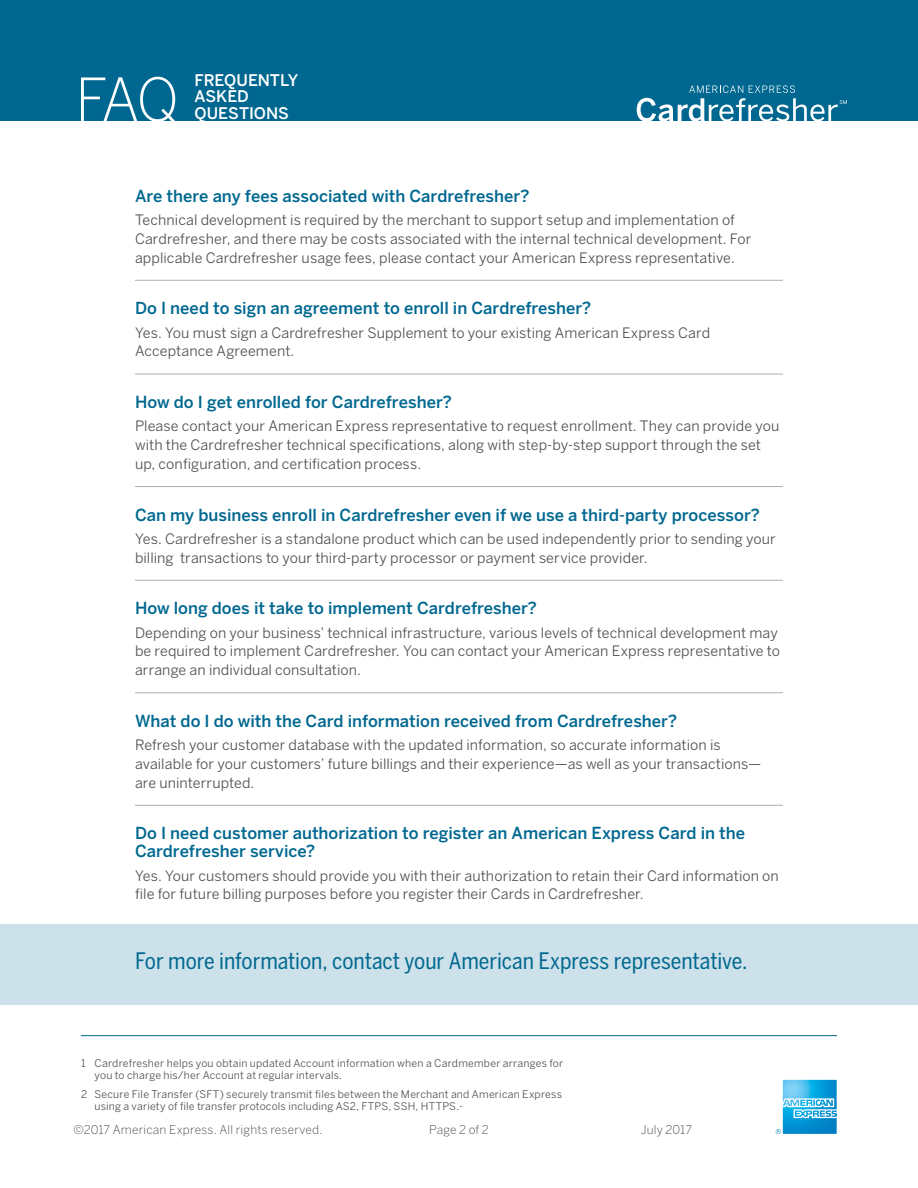
<style>
.page{position:relative;width:918px;height:1188px;background:#fff}
.page>*{position:absolute;margin:0;border:0;box-sizing:border-box;transform-origin:0 0}
.t1{font:22.5px "Benton Sans Cond";letter-spacing:-.005em;color:#006890}
.t2{font:500 16.5px/18px "Benton Sans";color:#006890}
.t3{font:500 15.9px/16.5px "Benton Sans";color:#fff}
.t4{font:14.25px/18.8px "Benton Sans";letter-spacing:.005em;color:#4d4f53}
.t5{font:300 12px "Benton Sans";letter-spacing:.015em;color:#4d4f53}
.t6{font:10.5px/12px "Benton Sans";letter-spacing:.02em;color:#4d4f53}
</style>
<div class="page">
<div style="left:0;top:924px;width:918px;height:81px;background:#cce1e9"></div>
<svg style="left:776px;top:1080px;width:61px;height:54px;background:#52b8e4"></svg>
<hr style="left:81px;top:1035px;width:756px;height:1px;background:#006890">
<hr style="left:135px;top:280px;width:648px;height:1px;background:#afb0b1">
<hr style="left:135px;top:374px;width:648px;height:1px;background:#afb0b1">
<hr style="left:135px;top:486px;width:648px;height:1px;background:#afb0b1">
<hr style="left:135px;top:580px;width:648px;height:1px;background:#afb0b1">
<hr style="left:135px;top:692px;width:648px;height:1px;background:#afb0b1">
<hr style="left:135px;top:805px;width:648px;height:1px;background:#afb0b1">
<div style="left:0;top:0;width:918px;height:121px;background:#006890"></div>
<svg style="left:637px;top:85px;width:210px;height:36px"></svg>
<svg style="left:81px;top:77px;width:95px;height:44px"></svg>
<p class="t3" style="left:195px;top:71px;width:105px">FREQUENTLY<br>ASKED<br>QUESTIONS</p>
<p class="t2" style="left:135px;top:187px;width:396px">Are there any fees associated with Cardrefresher?</p>
<p class="t4" style="left:135px;top:211px;width:618px">Technical development is required by the merchant to support setup and implementation of<br>Cardrefresher, and there may be costs associated with the internal technical development. For applicable Cardrefresher usage fees, please contact your American Express representative.</p>
<p class="t2" style="left:135px;top:299px;width:458px">Do I need to sign an agreement to enroll in Cardrefresher?</p>
<p class="t4" style="left:135px;top:323px;width:577px">Yes. You must sign a Cardrefresher Supplement to your existing American Express Card<br>Acceptance Agreement.</p>
<p class="t2" style="left:135px;top:393px;width:318px">How do I get enrolled for Cardrefresher?</p>
<p class="t4" style="left:135px;top:417px;width:646px">Please contact your American Express representative to request enrollment. They can provide you with the Cardrefresher technical specifications, along with step-by-step support through the set up, configuration, and certification process.</p>
<p class="t2" style="left:135px;top:506px;width:627px">Can my business enroll in Cardrefresher even if we use a third-party processor?</p>
<p class="t4" style="left:135px;top:529px;width:642px">Yes. Cardrefresher is a standalone product which can be used independently prior to sending your billing transactions to your third-party processor or payment service provider.</p>
<p class="t2" style="left:135px;top:599px;width:404px">How long does it take to implement Cardrefresher?</p>
<p class="t4" style="left:135px;top:623px;width:647px">Depending on your business’ technical infrastructure, various levels of technical development may be required to implement Cardrefresher. You can contact your American Express representative to arrange an individual consultation.</p>
<p class="t2" style="left:135px;top:712px;width:544px">What do I do with the Card information received from Cardrefresher?</p>
<p class="t4" style="left:135px;top:736px;width:628px">Refresh your customer database with the updated information, so accurate information is available for your customers’ future billings and their experience—as well as your transactions— are uninterrupted.</p>
<p class="t2" style="left:135px;top:824px;width:611px">Do I need customer authorization to register an American Express Card in the<br>Cardrefresher service?</p>
<p class="t4" style="left:135px;top:866px;width:645px">Yes. Your customers should provide you with their authorization to retain their Card information on file for future billing purposes before you register their Cards in Cardrefresher.</p>
<h1 class="t1" style="left:135px;top:948px;width:614px">For more information, contact your American Express representative.</h1>
<p class="t6" style="left:95px;top:1057px;width:470px;text-indent:-14px">1 Cardrefresher helps you obtain updated Account information when a Cardmember arranges for you to charge his/her Account at regular intervals.</p>
<p class="t6" style="left:95px;top:1088px;width:469px;text-indent:-14px">2 Secure File Transfer (SFT) securely transmit files between the Merchant and American Express using a variety of file transfer protocols including AS2, FTPS, SSH, HTTPS.-</p>
<p class="t5" style="left:73px;top:1123px;width:251px">©2017 American Express. All rights reserved.</p>
<p class="t5" style="left:429px;top:1123px;width:61px">Page 2 of 2</p>
<p class="t5" style="left:641px;top:1123px;width:53px">July 2017</p>
</div>
